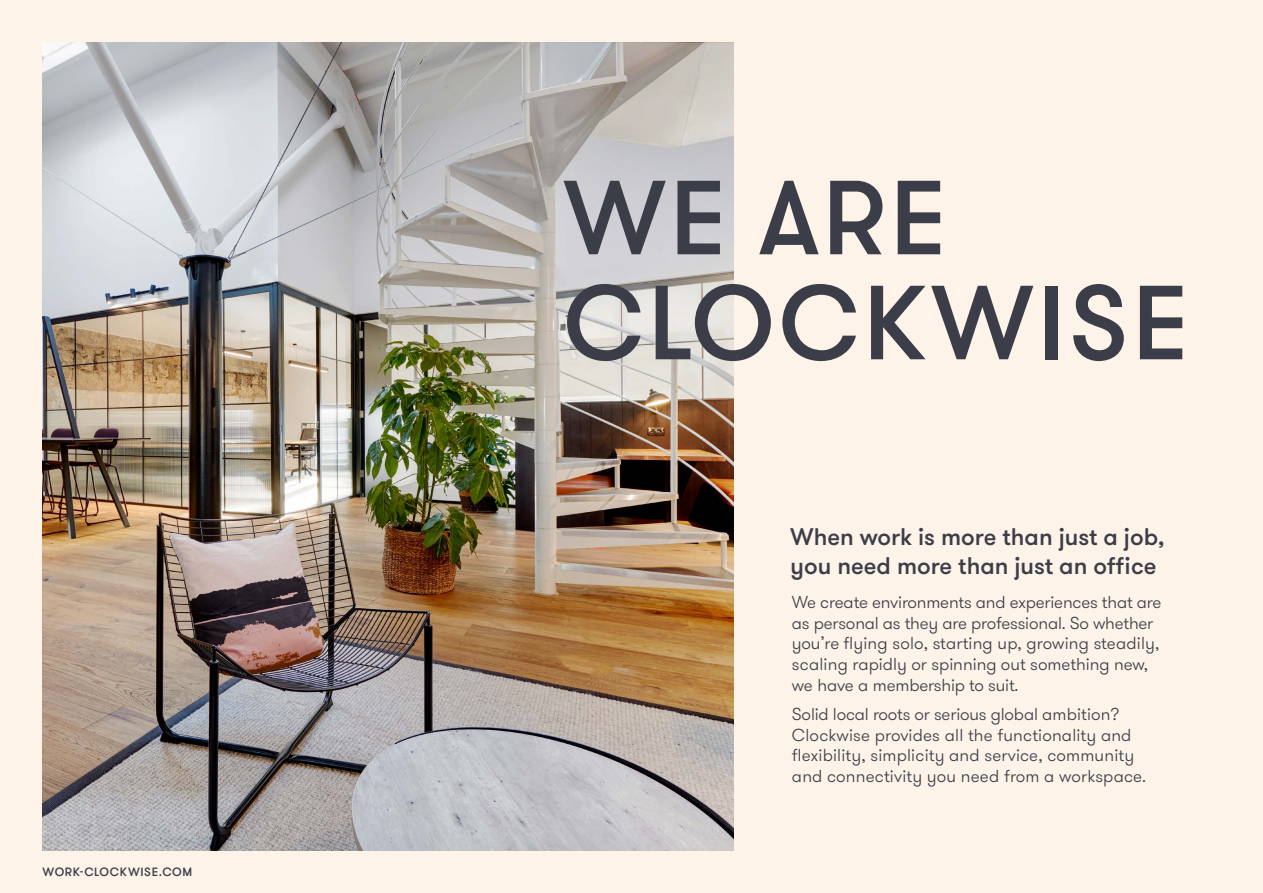
<style>
.page{position:relative;width:1263px;height:893px;background:#fdf3e8}
.page>*{position:absolute;margin:0;border:0;box-sizing:border-box;transform-origin:0 0}
.t1{font:500 105px/105px "GT Walsheim Pro";letter-spacing:.035em;color:#3b3d48}
.t2{font:500 24px/28.8px "GT Walsheim Pro";color:#3b3d48}
.t3{font:300 17.25px/20.7px "GT Walsheim Pro";color:#3b3d48}
.t4{font:500 12px "GT Walsheim Pro";letter-spacing:.055em;color:#3b3d48}
</style>
<div class="page">
<img style="left:43px;top:43px;width:459px;height:807px">
<img style="left:502px;top:43px;width:231px;height:807px">
<p class="t4" style="left:43px;top:864px;width:151px">WORK-CLOCKWISE.COM</p>
<h1 class="t1" style="left:563px;top:168px;width:628px">WE ARE<br>CLOCKWISE</h1>
<h2 class="t2" style="left:790px;top:523px;width:376px">When work is more than just a job, you need more than just an office</h2>
<p class="t3" style="left:792px;top:592px;width:371px">We create environments and experiences that are as personal as they are professional. So whether you’re flying solo, starting up, growing steadily, scaling rapidly or spinning out something new, we have a membership to suit.</p>
<p class="t3" style="left:792px;top:704px;width:356px">Solid local roots or serious global ambition?<br>Clockwise provides all the functionality and flexibility, simplicity and service, community and connectivity you need from a workspace.</p>
</div>
